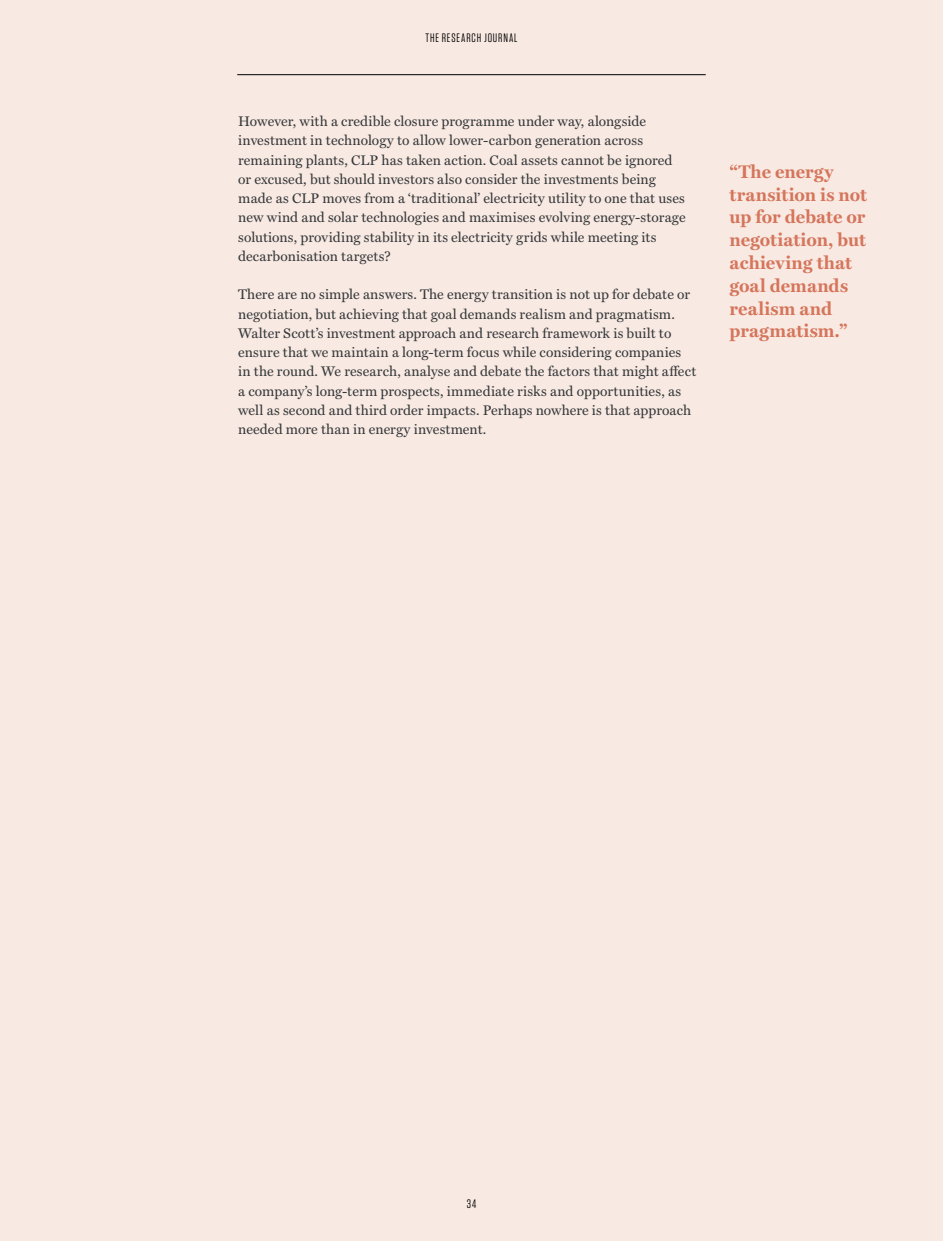
<style>
.page{position:relative;width:943px;height:1241px;background:#fff}
.page>*{position:absolute;margin:0;border:0;box-sizing:border-box;transform-origin:0 0}
.t1{font:700 18.38px/22.8px "Miller Text";color:#d5755b}
.t2{font:14px/19.2px "Miller Text";letter-spacing:.01em;color:#36393b}
.t3{font:12.25px "Tungsten";letter-spacing:.07em;color:#000}
</style>
<div class="page">
<div style="left:0;top:0;width:943px;height:1240px;background:#f8e9e2"></div>
<hr style="left:237px;top:74px;width:468px;height:1px;background:#000">
<p class="t3" style="left:425px;top:31px;width:94px">THE RESEARCH JOURNAL</p>
<p class="t2" style="left:238px;top:112px;width:449px">However, with a credible closure programme under way, alongside investment in technology to allow lower-carbon generation across remaining plants, CLP has taken action. Coal assets cannot be ignored or excused, but should investors also consider the investments being made as CLP moves from a ‘traditional’ electricity utility to one that uses new wind and solar technologies and maximises evolving energy-storage solutions, providing stability in its electricity grids while meeting its decarbonisation targets?</p>
<p class="t2" style="left:238px;top:285px;width:459px">There are no simple answers. The energy transition is not up for debate or negotiation, but achieving that goal demands realism and pragmatism.<br>Walter Scott’s investment approach and research framework is built to ensure that we maintain a long-term focus while considering companies in the round. We research, analyse and debate the factors that might affect a company’s long-term prospects, immediate risks and opportunities, as well as second and third order impacts. Perhaps nowhere is that approach needed more than in energy investment.</p>
<h1 class="t1" style="left:729px;top:161px;width:139px">“The energy transition is not up for debate or negotiation, but achieving that goal demands realism and pragmatism.”</h1>
<p class="t3" style="left:467px;top:1197px;width:11px">34</p>
</div>
